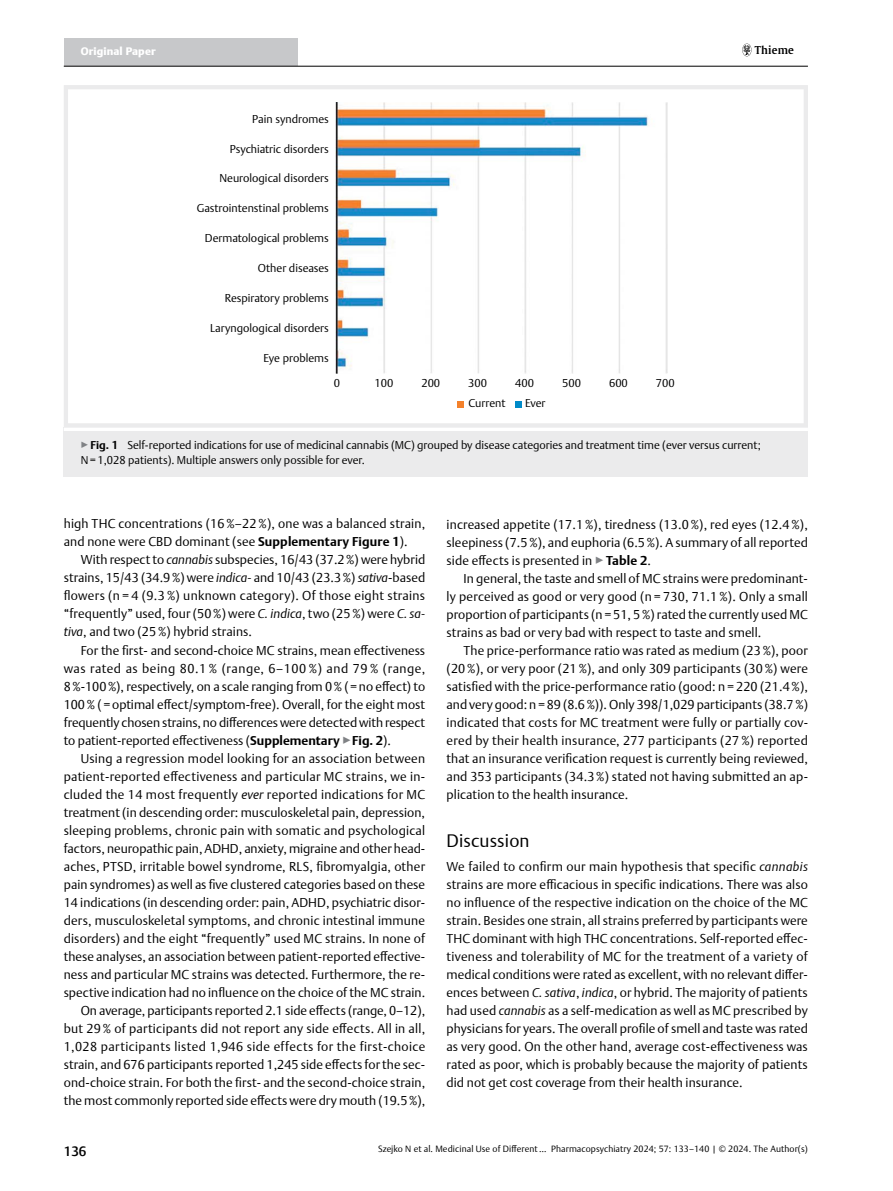
<style>
.page{position:relative;width:893px;height:1191px;background:#fff}
.page>*{position:absolute;margin:0;border:0;box-sizing:border-box;transform-origin:0 0}
.t1{font:300 18px "Thieme Argo 2011";letter-spacing:.01em;color:#000}
.t2{font:500 13.5px "Thieme Argo 2011";color:#000}
.t3{font:300 12.75px/18px "Thieme Argo 2011";letter-spacing:.01em;color:#000;text-align:justify}
.t4{font:300 11.25px/15px "Thieme Argo 2011";color:#000}
.t5{font:900 10.8px "Thieme Argo 2011";letter-spacing:.01em;color:#fff}
.t6{font:600 10.8px "Thieme Gulliver 2011";letter-spacing:.01em;color:#000}
.t7{font:300 9px "Thieme Argo 2011";letter-spacing:.01em;color:#000}
.s1{color:#808285}
.s2{font-weight:700}
.s3{font-style:italic}
</style>
<div class="page">
<div style="left:64px;top:38px;width:234px;height:28px;background:#c7c8ca"></div>
<hr style="left:64px;top:66px;width:744px;height:1px;background:#000">
<svg style="left:742px;top:44px;width:9px;height:12px"></svg>
<div style="left:64px;top:427px;width:744px;height:50px;background:#ebebec"></div>
<hr style="left:64px;top:428px;width:744px;height:3px;background:#fff">
<svg style="left:64px;top:85px;width:744px;height:342px"></svg>
<p class="t5" style="left:81px;top:44px;width:76px">Original Paper</p>
<p class="t6" style="left:755px;top:42px;width:40px">Thieme</p>
<p class="t4" style="left:252px;top:111px;width:78px">Pain syndromes</p>
<p class="t4" style="left:230px;top:141px;width:101px">Psychiatric disorders</p>
<p class="t4" style="left:219px;top:171px;width:111px">Neurological disorders</p>
<p class="t4" style="left:197px;top:201px;width:134px">Gastrointenstinal problems</p>
<p class="t4" style="left:205px;top:231px;width:125px">Dermatological problems</p>
<p class="t4" style="left:258px;top:260px;width:72px">Other diseases</p>
<p class="t4" style="left:225px;top:290px;width:105px">Respiratory problems</p>
<p class="t4" style="left:210px;top:320px;width:120px">Laryngological disorders</p>
<p class="t4" style="left:264px;top:350px;width:67px">Eye problems</p>
<p class="t4" style="left:334px;top:375px;width:8px">0</p>
<p class="t4" style="left:374px;top:375px;width:20px">100</p>
<p class="t4" style="left:421px;top:375px;width:20px">200</p>
<p class="t4" style="left:468px;top:375px;width:20px">300</p>
<p class="t4" style="left:515px;top:375px;width:20px">400</p>
<p class="t4" style="left:562px;top:375px;width:20px">500</p>
<p class="t4" style="left:609px;top:375px;width:20px">600</p>
<p class="t4" style="left:656px;top:375px;width:20px">700</p>
<p class="t4" style="left:468px;top:396px;width:39px">Current</p>
<p class="t4" style="left:525px;top:396px;width:22px">Ever</p>
<p class="t4" style="left:81px;top:437px;width:681px"><span class="s1">▶</span><span class="s2">Fig. 1</span> Self-reported indications for use of medicinal cannabis (MC) grouped by disease categories and treatment time (ever versus current;<br>N=1,028 patients). Multiple answers only possible for ever.</p>
<p class="t3" style="left:64px;top:514px;width:363px">high THC concentrations (16%–22%), one was a balanced strain, and none were CBD dominant (see <span class="s2">Supplementary Figure 1</span>).</p>
<p class="t3" style="left:64px;top:550px;width:363px;text-indent:17px">With respect to <span class="s3">cannabis</span> subspecies, 16/43 (37.2%) were hybrid strains, 15/43 (34.9%) were <span class="s3">indica-</span> and 10/43 (23.3%) <span class="s3">sativa</span>-based flowers (n = 4 (9.3 %) unknown category). Of those eight strains “frequently” used, four (50%) were <span class="s3">C. indica</span>, two (25%) were <span class="s3">C. sa&shy;tiva</span>, and two (25%) hybrid strains.</p>
<p class="t3" style="left:64px;top:640px;width:363px;text-indent:17px">For the first- and second-choice MC strains, mean effectiveness was rated as being 80.1 % (range, 6–100 %) and 79 % (range, 8%-100%), respectively, on a scale ranging from 0% (=no effect) to 100% (=optimal effect/symptom-free). Overall, for the eight most frequently chosen strains, no differences were detected with respect to patient-reported effectiveness (<span class="s2">Supplementary</span> <span class="s1">▶</span><span class="s2">Fig. 2</span>).</p>
<p class="t3" style="left:64px;top:748px;width:363px;text-align:right">Using a regression model looking for an association between patient-reported effectiveness and particular MC strains, we in&shy;cluded the 14 most frequently <span class="s3">ever</span> reported indications for MC treatment (in descending order: musculoskeletal pain, depression, sleeping problems, chronic pain with somatic and psychological factors, neuropathic pain, ADHD, anxiety, migraine and other head&shy;aches, PTSD, irritable bowel syndrome, RLS, fibromyalgia, other pain syndromes) as well as five clustered categories based on these 14 indications (in descending order: pain, ADHD, psychiatric disor&shy;ders, musculoskeletal symptoms, and chronic intestinal immune disorders) and the eight “frequently” used MC strains. In none of these analyses, an association between patient-reported effective&shy;ness and particular MC strains was detected. Furthermore, the re&shy;spective indication had no influence on the choice of the MC strain.<br>On average, participants reported 2.1 side effects (range, 0–12), but 29 % of participants did not report any side effects. All in all, 1,028 participants listed 1,946 side effects for the first-choice strain, and 676 participants reported 1,245 side effects for the sec&shy;ond-choice strain. For both the first- and the second-choice strain, the most commonly reported side effects were dry mouth (19.5%),</p>
<p class="t3" style="left:446px;top:515px;width:363px">increased appetite (17.1%), tiredness (13.0%), red eyes (12.4%), sleepiness (7.5%), and euphoria (6.5%). A summary of all reported side effects is presented in <span class="s1">▶</span><span class="s2">Table 2</span>.</p>
<p class="t3" style="left:446px;top:569px;width:363px;text-indent:17px">In general, the taste and smell of MC strains were predominant&shy;ly perceived as good or very good (n = 730, 71.1 %). Only a small proportion of participants (n=51, 5%) rated the currently used MC strains as bad or very bad with respect to taste and smell.</p>
<p class="t3" style="left:447px;top:641px;width:363px;text-indent:17px">The price-performance ratio was rated as medium (23%), poor (20%), or very poor (21%), and only 309 participants (30%) were satisfied with the price-performance ratio (good: n = 220 (21.4%), and very good: n=89 (8.6%)). Only 398/1,029 participants (38.7%) indicated that costs for MC treatment were fully or partially cov&shy;ered by their health insurance, 277 participants (27 %) reported that an insurance verification request is currently being reviewed, and 353 participants (34.3%) stated not having submitted an ap&shy;plication to the health insurance.</p>
<h1 class="t1" style="left:446px;top:828px;width:85px">Discussion</h1>
<p class="t3" style="left:446px;top:856px;width:363px">We failed to confirm our main hypothesis that specific <span class="s3">cannabis </span>strains are more efficacious in specific indications. There was also no influence of the respective indication on the choice of the MC strain. Besides one strain, all strains preferred by participants were THC dominant with high THC concentrations. Self-reported effec&shy;tiveness and tolerability of MC for the treatment of a variety of medical conditions were rated as excellent, with no relevant differ&shy;ences between <span class="s3">C. sativa</span>, <span class="s3">indica</span>, or hybrid. The majority of patients had used <span class="s3">cannabis</span> as a self-medication as well as MC prescribed by physicians for years. The overall profile of smell and taste was rated as very good. On the other hand, average cost-effectiveness was rated as poor, which is probably because the majority of patients did not get cost coverage from their health insurance.</p>
<p class="t2" style="left:64px;top:1142px;width:24px">136</p>
<p class="t7" style="left:378px;top:1143px;width:431px">Szejko N et al. Medicinal Use of Different … Pharmacopsychiatry 2024; 57: 133–140 | © 2024. The Author(s)</p>
</div>
